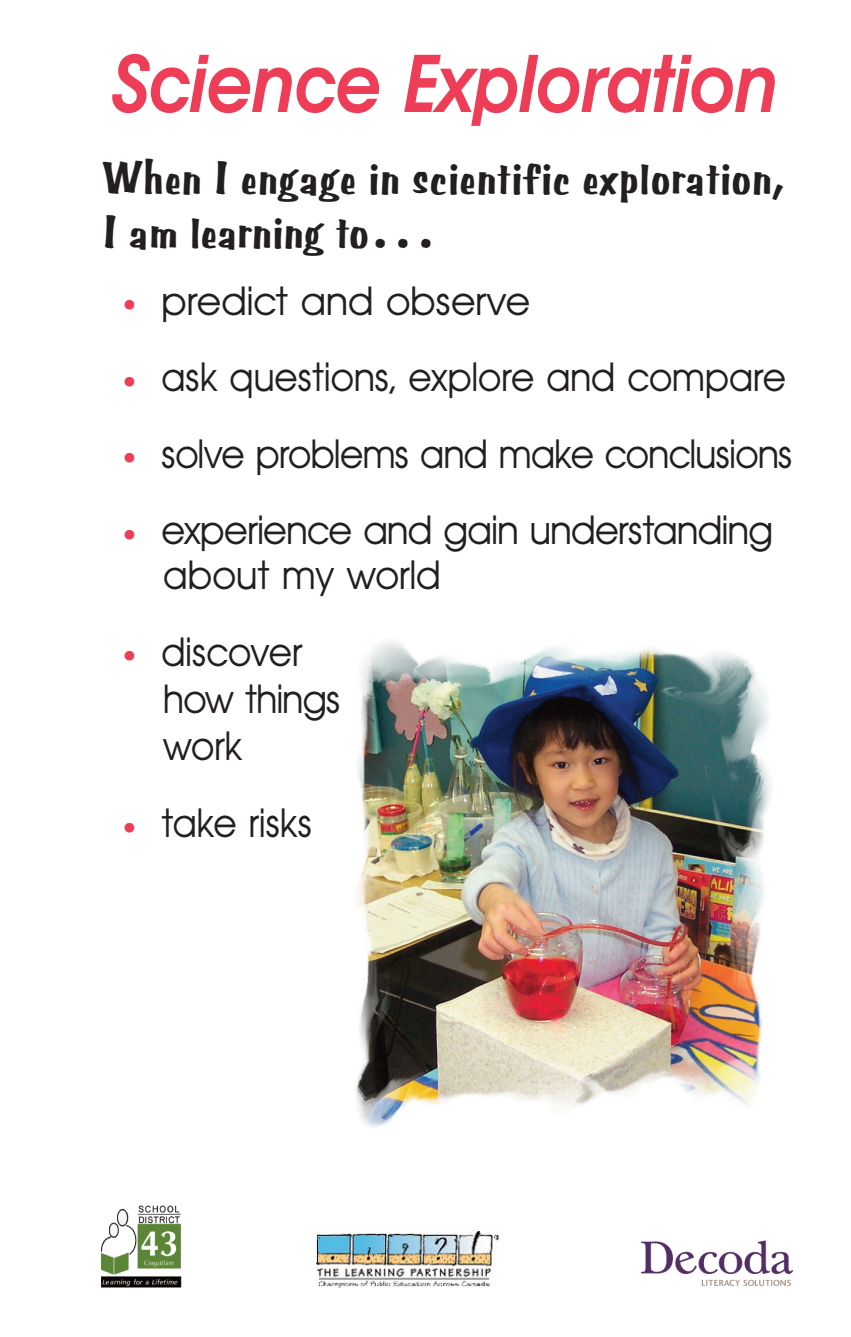
<style>
.page{position:relative;width:851px;height:1337px;background:#fff}
.page>*{position:absolute;margin:0;border:0;box-sizing:border-box;transform-origin:0 0}
.t1{font:italic 600 81px "Avant Garde BQ";color:#ee3d56;scale:.9 1}
.t2{font:47.25px/54px "Cg Benguiat Frisky Bd";letter-spacing:.005em;color:#231f20}
.t3{font:40.5px/47.2px "Avant Garde BQ";letter-spacing:-.015em;color:#231f20;scale:.95 1}
.t4{font:40.5px/45px "Avant Garde BQ";letter-spacing:-.015em;color:#231f20}
.s1{color:#ee3d56}
</style>
<div class="page">
<img style="left:101px;top:1205px;width:81px;height:83px">
<img style="left:316px;top:1231px;width:182px;height:56px">
<img style="left:640px;top:1240px;width:154px;height:46px">
<img style="left:356px;top:641px;width:416px;height:486px">
<h1 class="t1" style="left:109px;top:38px;width:740px">Science Exploration</h1>
<p class="t2" style="left:102px;top:150px;width:682px">When I engage in scientific exploration,<br>I am learning to . . .</p>
<p class="t4" style="left:123px;top:278px;width:409px"><span class="s1">•</span> predict and observe</p>
<p class="t3" style="left:123px;top:353px;width:699px"><span class="s1">•</span> ask questions, explore and compare</p>
<p class="t3" style="left:123px;top:430px;width:706px"><span class="s1">•</span> solve problems and make conclusions</p>
<p class="t4" style="left:163px;top:507px;width:611px;text-indent:-41px"><span class="s1">•</span> experience and gain understanding about my world</p>
<p class="t3" style="left:163px;top:628px;width:188px;text-indent:-41px"><span class="s1">•</span> discover how things work</p>
<p class="t3" style="left:123px;top:799px;width:201px"><span class="s1">•</span> take risks</p>
</div>
